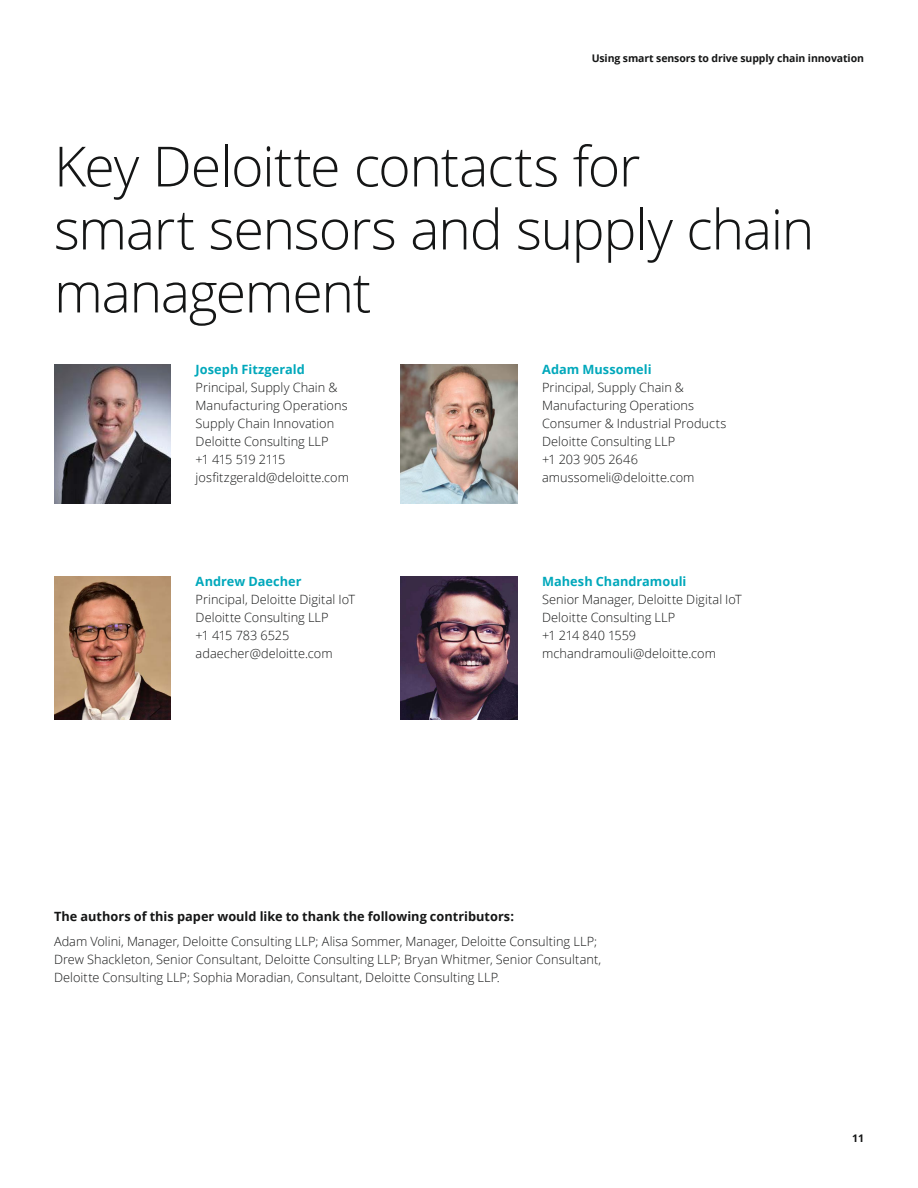
<style>
.page{position:relative;width:918px;height:1188px;background:#fff}
.page>*{position:absolute;margin:0;border:0;box-sizing:border-box;transform-origin:0 0}
.t1{font:300 55.5px/63px "Open Sans";letter-spacing:-.025em;color:#151616}
.t2{font:300 12.75px/18px "Open Sans";letter-spacing:.005em;color:#151616}
.t3{font:700 12.75px "Open Sans";color:#151616}
.t4{font:700 12.75px "Open Sans";color:#00a8bb}
.t5{font:700 10.5px "Open Sans";letter-spacing:-.01em;color:#151616}
</style>
<div class="page">
<img style="left:54px;top:364px;width:117px;height:140px">
<img style="left:400px;top:364px;width:117px;height:140px">
<img style="left:54px;top:576px;width:117px;height:144px">
<img style="left:400px;top:576px;width:117px;height:144px">
<p class="t5" style="left:592px;top:51px;width:274px">Using smart sensors to drive supply chain innovation</p>
<h1 class="t1" style="left:54px;top:133px;width:762px">Key Deloitte contacts for<br>smart sensors and supply chain management</h1>
<p class="t4" style="left:196px;top:360px;width:111px">Joseph Fitzgerald</p>
<p class="t2" style="left:196px;top:378px;width:155px">Principal, Supply Chain &amp;<br>Manufacturing Operations<br>Supply Chain Innovation<br>Deloitte Consulting LLP<br>+1 415 519 2115 josfitzgerald@deloitte.com</p>
<p class="t4" style="left:542px;top:360px;width:111px">Adam Mussomeli</p>
<p class="t2" style="left:542px;top:378px;width:186px">Principal, Supply Chain &amp;<br>Manufacturing Operations<br>Consumer &amp; Industrial Products<br>Deloitte Consulting LLP<br>+1 203 905 2646 amussomeli@deloitte.com</p>
<p class="t4" style="left:196px;top:572px;width:108px">Andrew Daecher</p>
<p class="t2" style="left:196px;top:590px;width:161px">Principal, Deloitte Digital IoT<br>Deloitte Consulting LLP<br>+1 415 783 6525 adaecher@deloitte.com</p>
<p class="t4" style="left:542px;top:572px;width:146px">Mahesh Chandramouli</p>
<p class="t2" style="left:542px;top:590px;width:201px">Senior Manager, Deloitte Digital IoT<br>Deloitte Consulting LLP<br>+1 214 840 1559 mchandramouli@deloitte.com</p>
<p class="t3" style="left:54px;top:908px;width:461px">The authors of this paper would like to thank the following contributors:</p>
<p class="t2" style="left:54px;top:932px;width:549px">Adam Volini, Manager, Deloitte Consulting LLP; Alisa Sommer, Manager, Deloitte Consulting LLP;<br>Drew Shackleton, Senior Consultant, Deloitte Consulting LLP; Bryan Whitmer, Senior Consultant,<br>Deloitte Consulting LLP; Sophia Moradian, Consultant, Deloitte Consulting LLP.</p>
<p class="t5" style="left:852px;top:1131px;width:13px">11</p>
</div>
